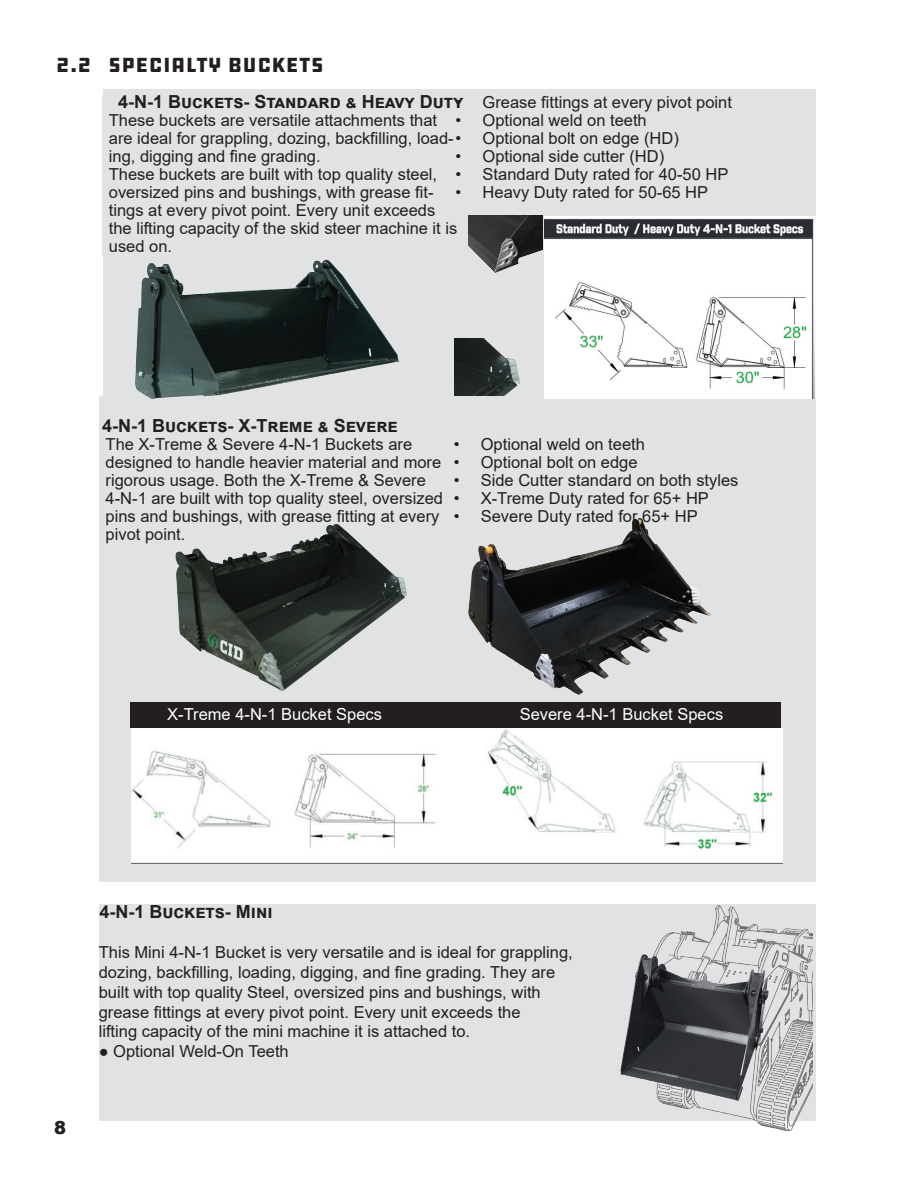
<style>
.page{position:relative;width:918px;height:1188px;background:#fff}
.page>*{position:absolute;margin:0;border:0;box-sizing:border-box;transform-origin:0 0}
.t1{font:21px "DDC Hardware";letter-spacing:.02em;color:#231f20}
.t2{font:700 18px "Arial";color:#231f20}
.t3{font:900 18px "Arial";color:#231f20}
.t4{font:16.5px/18px "Arial";color:#231f20}
.t5{font:16.5px "Arial";color:#fff}
</style>
<div class="page">
<div style="left:99px;top:396px;width:717px;height:486px;background:#e1e2e4"></div>
<img style="left:132px;top:728px;width:651px;height:136px">
<div style="left:103px;top:89px;width:713px;height:313px;background:#e1e2e4"></div>
<div style="left:102px;top:96px;width:357px;height:159px;background:#e1e2e4"></div>
<img style="left:455px;top:339px;width:65px;height:56px">
<img style="left:469px;top:216px;width:74px;height:57px">
<img style="left:544px;top:216px;width:272px;height:182px">
<div style="left:131px;top:702px;width:650px;height:26px;background:#231f20"></div>
<img style="left:175px;top:524px;width:294px;height:167px">
<img style="left:469px;top:518px;width:242px;height:177px">
<img style="left:135px;top:259px;width:265px;height:140px">
<div style="left:99px;top:904px;width:717px;height:217px;background:#e1e2e4"></div>
<img style="left:620px;top:905px;width:192px;height:227px">
<p class="t1" style="left:56px;top:52px;width:269px">2.2 SPECIALTY BUCKETS</p>
<p class="t2" style="left:118px;top:89px;width:347px">4-N-1 Buckets- Standard &amp; Heavy Duty</p>
<p class="t4" style="left:456px;top:93px;width:278px">• Grease fittings at every pivot point</p>
<p class="t4" style="left:456px;top:111px;width:193px">• Optional weld on teeth</p>
<p class="t4" style="left:456px;top:147px;width:210px">• Optional side cutter (HD)</p>
<p class="t4" style="left:456px;top:165px;width:274px">• Standard Duty rated for 40-50 HP</p>
<p class="t4" style="left:456px;top:183px;width:254px">• Heavy Duty rated for 50-65 HP</p>
<p class="t4" style="left:109px;top:111px;width:571px">These buckets are versatile attachments that<br>are ideal for grappling, dozing, backfilling, load-• Optional bolt on edge (HD) ing, digging and fine grading.<br>These buckets are built with top quality steel,<br>oversized pins and bushings, with grease fit-<br>tings at every pivot point. Every unit exceeds<br>the lifting capacity of the skid steer machine it is<br>used on.</p>
<p class="t2" style="left:102px;top:413px;width:297px">4-N-1 Buckets- X-Treme &amp; Severe</p>
<p class="t4" style="left:106px;top:435px;width:339px">The X-Treme &amp; Severe 4-N-1 Buckets are designed to handle heavier material and more rigorous usage. Both the X-Treme &amp; Severe 4-N-1 are built with top quality steel, oversized pins and bushings, with grease fitting at every pivot point.</p>
<p class="t4" style="left:454px;top:435px;width:193px">• Optional weld on teeth</p>
<p class="t4" style="left:454px;top:453px;width:185px">• Optional bolt on edge</p>
<p class="t4" style="left:454px;top:471px;width:286px">• Side Cutter standard on both styles</p>
<p class="t4" style="left:454px;top:489px;width:257px">• X-Treme Duty rated for 65+ HP</p>
<p class="t4" style="left:454px;top:507px;width:245px">• Severe Duty rated for 65+ HP</p>
<p class="t5" style="left:167px;top:703px;width:216px">X-Treme 4-N-1 Bucket Specs</p>
<p class="t5" style="left:520px;top:703px;width:205px">Severe 4-N-1 Bucket Specs</p>
<p class="t2" style="left:99px;top:899px;width:175px">4-N-1 Buckets- Mini</p>
<p class="t3" style="left:54px;top:1115px;width:14px">8</p>
<p class="t4" style="left:99px;top:942px;width:476px;line-height:19.8px">This Mini 4-N-1 Bucket is very versatile and is ideal for grappling, dozing, backfilling, loading, digging, and fine grading. They are built with top quality Steel, oversized pins and bushings, with grease fittings at every pivot point. Every unit exceeds the<br>lifting capacity of the mini machine it is attached to.</p>
<p class="t4" style="left:99px;top:1042px;width:192px">● Optional Weld-On Teeth</p>
</div>
